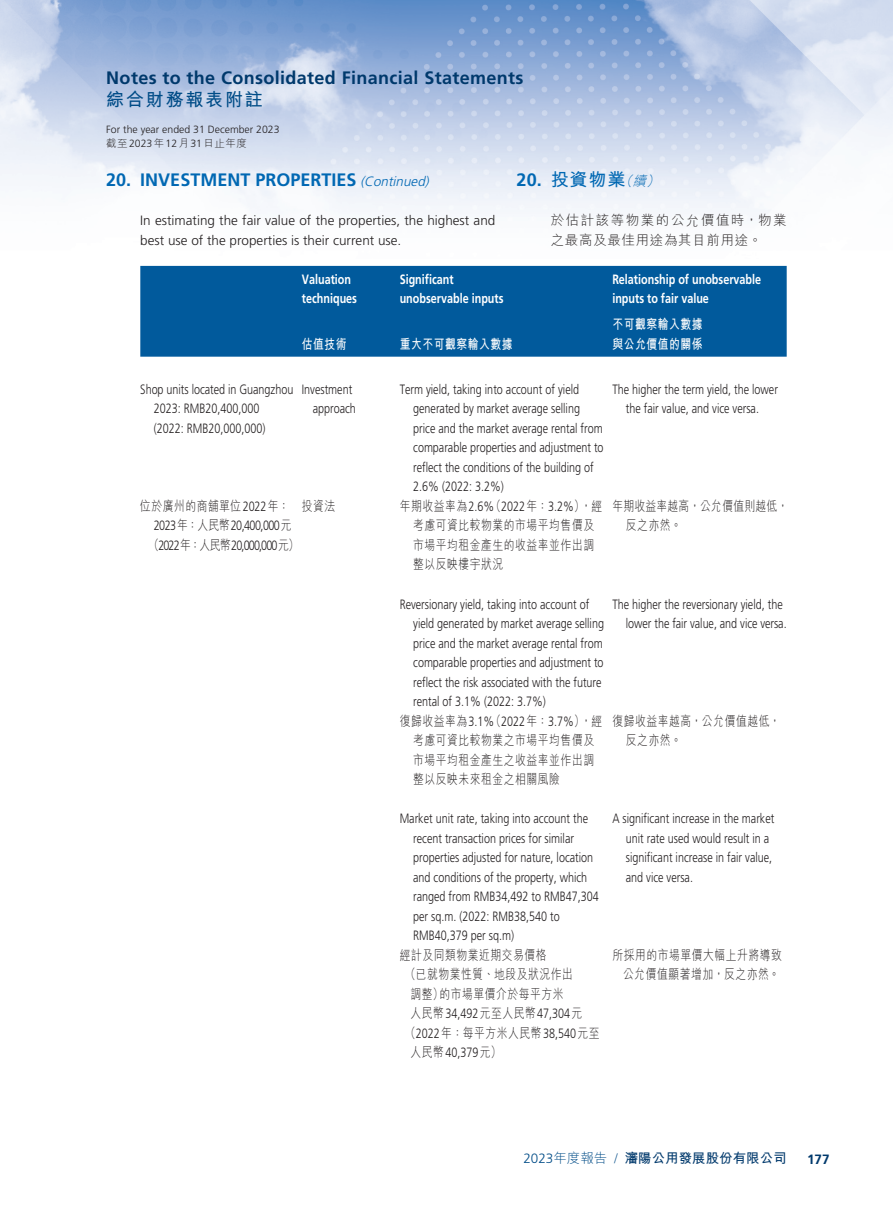
<style>
.page{position:relative;width:893px;height:1212px;background:#fff}
.page>*{position:absolute;margin:0;border:0;box-sizing:border-box;transform-origin:0 0}
.t1{font:700 18px "Frutiger LT Std";letter-spacing:.02em;color:#00396c}
._01_H1{font:700 18px "Frutiger LT Std";color:#0168b3}
._01_H1-2{font:700 18px "M Hei HK";color:#0168b3}
.t2{font:700 18px "M Hei HK";letter-spacing:.1em;color:#004c87}
._50_Table_txt{font:300 13.5px/19.5px "Frutiger LT Std";color:#231f20;scale:.8 1}
._50_Table_txt-2{font:300 13.5px/19.5px "M Hei HK";letter-spacing:.05em;color:#231f20;scale:.8 1}
._00_txt{font:300 13.5px/19.5px "Frutiger LT Std";color:#231f20}
._50_Table_txt-3{font:700 13.5px/19.5px "Frutiger LT Std";color:#fff;scale:.8 1}
._00_txt-2{font:300 13.5px/19.5px "M Hei HK";letter-spacing:.08em;color:#231f20}
._50_Table_txt-4{font:700 13.5px "M Hei HK";letter-spacing:.05em;color:#fff;scale:.8 1}
._50_Table_txt-5{font:300 13.5px "Frutiger LT Std";letter-spacing:-.08em;color:#231f20;scale:.8 1}
.t3{font:700 13.5px "M Hei HK";color:#00396c}
._50_Table_txt-6{font:300 13.5px/19.5px "M Hei HK";letter-spacing:.025em;color:#231f20;scale:.8 1}
._50_Table_txt-7{font:300 13.5px "Frutiger LT Std";letter-spacing:-.05em;color:#231f20;scale:.8 1}
.t4{font:700 13.5px "Frutiger LT Std";color:#00396c}
.t5{font:300 10.5px "Frutiger LT Std";color:#231f20}
.t6{font:300 10.5px "M Hei HK";letter-spacing:.05em;color:#231f20}
.s1{font-family:"Frutiger LT Std"}
.s2{font-weight:300;font-style:italic;font-size:13.5px}
.s3{font-family:"M Hei HK"}
.s4{font-family:"Frutiger LT Std";font-weight:300;color:#004c87}
.s5{font-weight:300;color:#004c87}
</style>
<div class="page">
<img style="left:0;top:0;width:893px;height:266px">
<div style="left:140px;top:266px;width:647px;height:91px;background:#015a9c"></div>
<h1 class="t1" style="left:106px;top:67px;width:419px">Notes to the Consolidated Financial Statements</h1>
<h1 class="t2" style="left:106px;top:86px;width:158px">綜合財務報表附註</h1>
<p class="t5" style="left:106px;top:124px;width:175px">For the year ended 31 December 2023</p>
<p class="t6" style="left:106px;top:138px;width:142px">截至<span class="s1">2023</span>年<span class="s1">12</span>月<span class="s1">31</span>日止年度</p>
<p class="_01_H1-2" style="left:517px;top:166px;width:147px"><span class="s1">20.</span> 投資物業<span class="s2">（續）</span></p>
<p class="_00_txt-2" style="left:551px;top:210px;width:238px">於估計該等物業的公允價值時，物業之最高及最佳用途為其目前用途。</p>
<p class="_01_H1" style="left:106px;top:169px;width:327px">20. INVESTMENT PROPERTIES <span class="s2">(Continued)</span></p>
<p class="_00_txt" style="left:140px;top:211px;width:357px">In estimating the fair value of the properties, the highest and best use of the properties is their current use.</p>
<p class="_50_Table_txt-3" style="left:302px;top:269px;width:70px">Valuation techniques</p>
<p class="_50_Table_txt-3" style="left:400px;top:269px;width:69px">Significant</p>
<p class="_50_Table_txt-3" style="left:612px;top:269px;width:188px">Relationship of unobservable inputs to fair value</p>
<p class="_50_Table_txt-3" style="left:400px;top:289px;width:131px">unobservable inputs</p>
<p class="_50_Table_txt-4" style="left:302px;top:334px;width:58px">估值技術</p>
<p class="_50_Table_txt-4" style="left:400px;top:334px;width:143px">重大不可觀察輸入數據</p>
<p class="_50_Table_txt-4" style="left:612px;top:314px;width:114px">不可觀察輸入數據</p>
<p class="_50_Table_txt-4" style="left:612px;top:334px;width:114px">與公允價值的關係</p>
<p class="_50_Table_txt" style="left:154px;top:380px;width:176px;text-indent:-14px">Shop units located in Guangzhou<br>2023: RMB20,400,000<br>(2022: RMB20,000,000)</p>
<p class="_50_Table_txt" style="left:302px;top:380px;width:64px">Investment</p>
<p class="_50_Table_txt" style="left:313px;top:399px;width:56px">approach</p>
<p class="_50_Table_txt" style="left:413px;top:380px;width:240px;text-indent:-14px">Term yield, taking into account of yield generated by market average selling price and the market average rental from comparable properties and adjustment to reflect the conditions of the building of 2.6% (2022: 3.2%)</p>
<p class="_50_Table_txt" style="left:612px;top:380px;width:209px;text-align:center">The higher the term yield, the lower the fair value, and vice versa.</p>
<p class="_50_Table_txt-2" style="left:140px;top:496px;width:188px">位於廣州的商舖單位<span class="s1">2022</span>年：</p>
<p class="_50_Table_txt-7" style="left:154px;top:518px;width:174px">2023<span class="s3">年：人民幣</span>20,400,000<span class="s3">元</span></p>
<p class="_50_Table_txt-5" style="left:148px;top:538px;width:189px"><span class="s3">（</span>2022<span class="s3">年：人民幣</span>20,000,000<span class="s3">元）</span></p>
<p class="_50_Table_txt-2" style="left:302px;top:496px;width:43px">投資法</p>
<p class="_50_Table_txt-2" style="left:413px;top:496px;width:238px;text-indent:-14px">年期收益率為<span class="s1">2.6%</span>（<span class="s1">2022</span>年：<span class="s1">3.2%</span>），經考慮可資比較物業的市場平均售價及市場平均租金產生的收益率並作出調整以反映樓宇狀況</p>
<p class="_50_Table_txt-6" style="left:626px;top:496px;width:204px;text-indent:-14px">年期收益率越高，公允價值則越低，反之亦然。</p>
<p class="_50_Table_txt" style="left:413px;top:594px;width:240px;text-indent:-14px">Reversionary yield, taking into account of yield generated by market average selling price and the market average rental from comparable properties and adjustment to reflect the risk associated with the future rental of 3.1% (2022: 3.7%)</p>
<p class="_50_Table_txt" style="left:612px;top:594px;width:219px;text-align:right">The higher the reversionary yield, the lower the fair value, and vice versa.</p>
<p class="_50_Table_txt-2" style="left:413px;top:710px;width:238px;text-indent:-14px">復歸收益率為<span class="s1">3.1%</span>（<span class="s1">2022</span>年：<span class="s1">3.7%</span>），經考慮可資比較物業之市場平均售價及市場平均租金產生之收益率並作出調整以反映未來租金之相關風險</p>
<p class="_50_Table_txt-2" style="left:626px;top:710px;width:195px;text-indent:-14px">復歸收益率越高，公允價值越低，反之亦然。</p>
<p class="_50_Table_txt" style="left:413px;top:809px;width:233px;text-indent:-14px">Market unit rate, taking into account the recent transaction prices for similar properties adjusted for nature, location and conditions of the property, which ranged from RMB34,492 to RMB47,304 per sq.m. (2022: RMB38,540 to RMB40,379 per sq.m)</p>
<p class="_50_Table_txt" style="left:626px;top:809px;width:187px;text-indent:-14px">A significant increase in the market unit rate used would result in a significant increase in fair value, and vice versa.</p>
<p class="_50_Table_txt-2" style="left:400px;top:944px;width:185px">經計及同類物業近期交易價格</p>
<p class="_50_Table_txt-2" style="left:405px;top:964px;width:211px">（已就物業性質、地段及狀況作出</p>
<p class="_50_Table_txt-2" style="left:410px;top:983px;width:193px">調整）的市場單價介於每平方米</p>
<p class="_50_Table_txt" style="left:410px;top:1004px;width:216px"><span class="s3">人民幣</span>34,492<span class="s3">元至人民幣</span>47,304<span class="s3">元</span></p>
<p class="_50_Table_txt-2" style="left:405px;top:1022px;width:245px">（<span class="s1">2022</span>年：每平方米人民幣<span class="s1">38,540</span>元至</p>
<p class="_50_Table_txt" style="left:410px;top:1043px;width:115px"><span class="s3">人民幣</span>40,379<span class="s3">元）</span></p>
<p class="_50_Table_txt-2" style="left:612px;top:944px;width:213px;text-align:right">所採用的市場單價大幅上升將導致公允價值顯著增加，反之亦然。</p>
<p class="t3" style="left:523px;top:1148px;width:265px"><span class="s4">2023</span><span class="s5">年度報告 /</span> 瀋陽公用發展股份有限公司</p>
<p class="t4" style="left:807px;top:1151px;width:24px">177</p>
</div>
